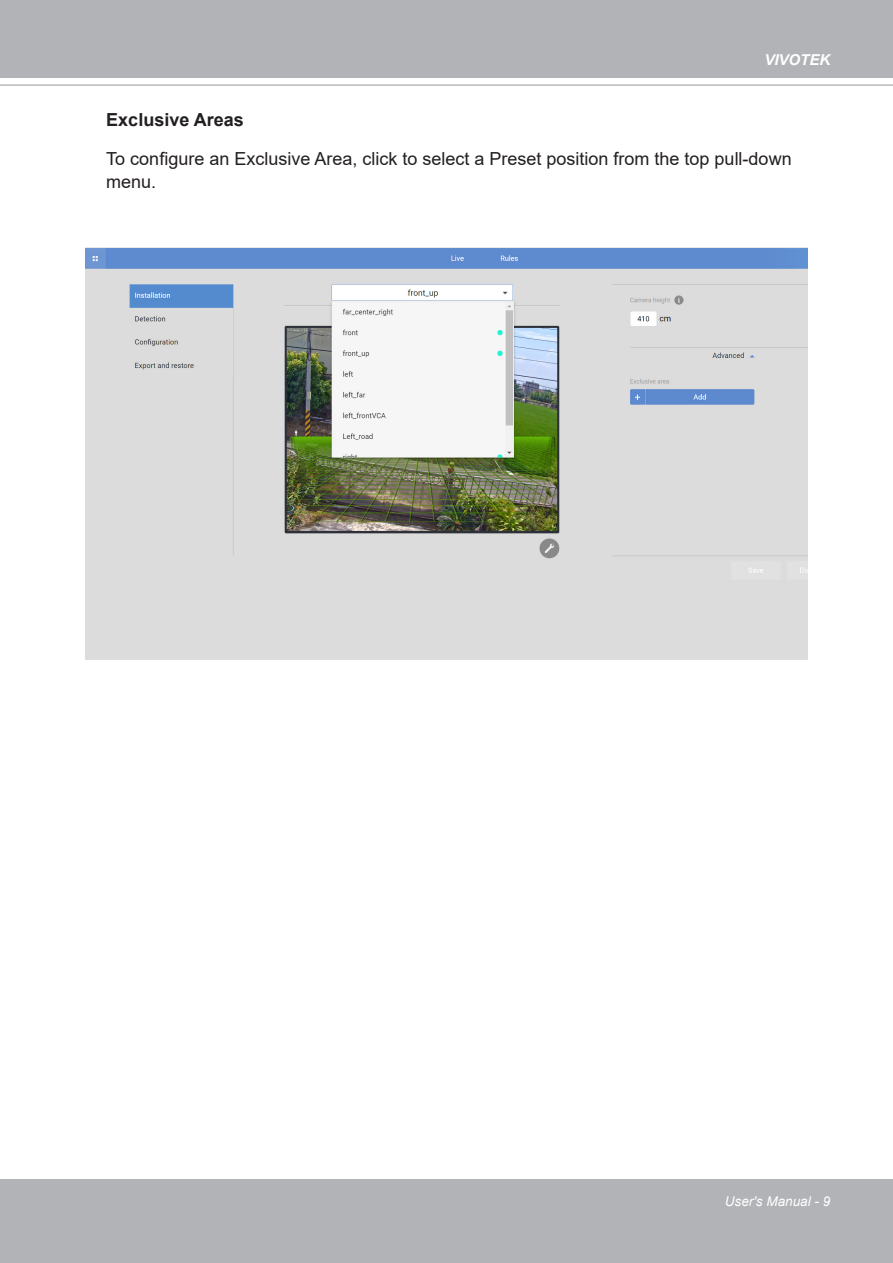
<style>
.page{position:relative;width:893px;height:1263px;background:#fff}
.page>*{position:absolute;margin:0;border:0;box-sizing:border-box;transform-origin:0 0}
.t1{font:18px/22.5px "Arial";color:#231f20}
.t2{font:700 18px "Arial";color:#231f20}
.t3{font:italic 700 15px "Arial";color:#fff}
.t4{font:italic 13.5px "Arial";color:#fff}
</style>
<div class="page">
<div style="left:0;top:0;width:893px;height:77px;background:#b2b3b7"></div>
<div style="left:0;top:1179px;width:893px;height:84px;background:#b2b3b7"></div>
<hr style="left:0;top:85px;width:893px;height:1px;background:#939598">
<img style="left:85px;top:247px;width:723px;height:413px">
<p class="t3" style="left:764px;top:49px;width:67px">VIVOTEK</p>
<p class="t2" style="left:106px;top:107px;width:139px">Exclusive Areas</p>
<p class="t1" style="left:106px;top:147px;width:687px">To configure an Exclusive Area, click to select a Preset position from the top pull-down menu.</p>
<p class="t4" style="left:725px;top:1193px;width:107px">User's Manual - 9</p>
</div>
